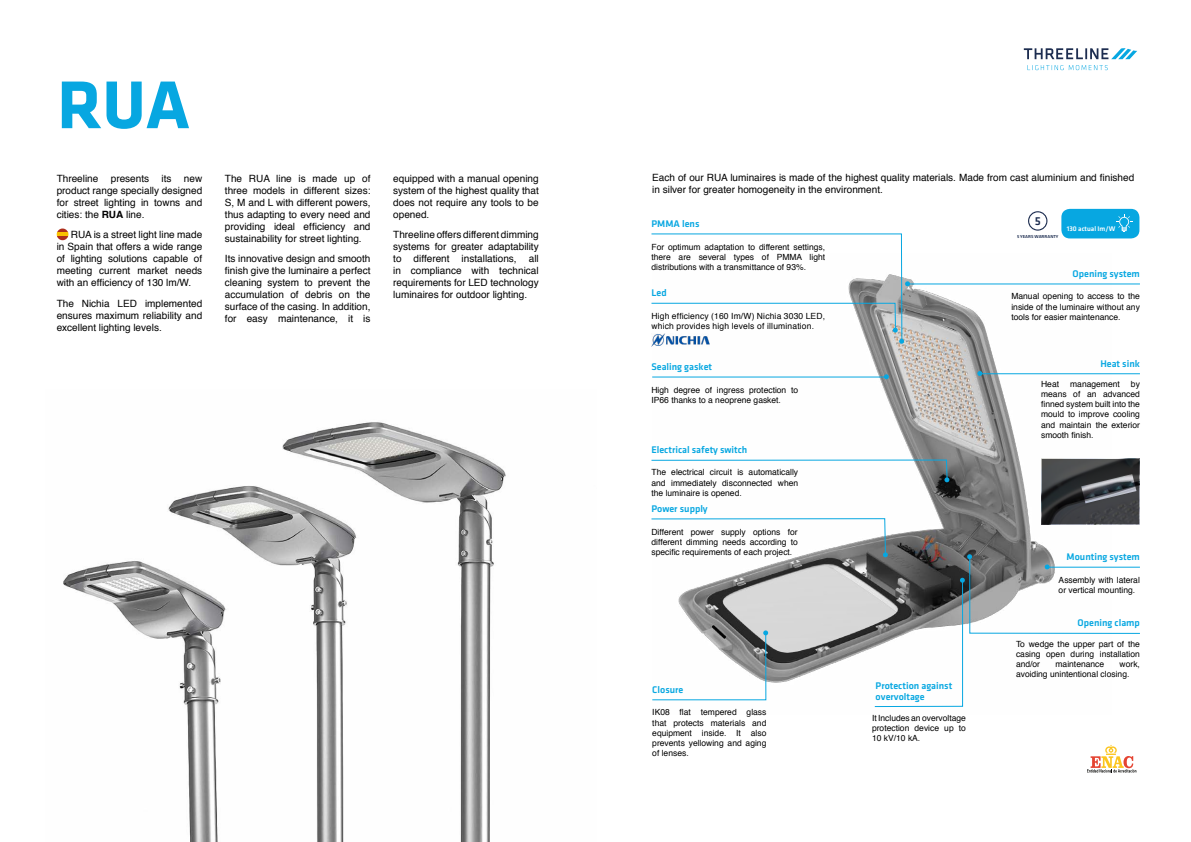
<style>
.page{position:relative;width:1191px;height:842px;background:#fff}
.page>*{position:absolute;margin:0;border:0;box-sizing:border-box;transform-origin:0 0}
.t1{font:700 70px "Klavika";color:#07a7e1}
.t2{font:500 12px "Klavika";color:#1d2d50}
.t3{font:10px/12px "Helvetica";color:#000;text-align:justify}
.t4{font:500 10px/11px "Klavika";color:#07a7e1}
.t5{font:8.5px/10.2px "Helvetica";color:#000;text-align:justify}
.t6{font:8.5px/10.2px "Helvetica";letter-spacing:.02em;color:#000}
.t7{font:500 7px "Klavika";color:#fff}
.t8{font:500 4.5px "Klavika";color:#1d2d50}
.s1{font-weight:700}
</style>
<div class="page">
<svg style="left:1027px;top:65px;width:80px;height:5px"></svg>
<svg style="left:1023px;top:48px;width:114px;height:11px"></svg>
<div style="left:1061px;top:209px;width:78px;height:29px;background:#07a7e1;border-radius:9px"></div>
<img style="left:63px;top:422px;width:443px;height:420px">
<img style="left:652px;top:279px;width:459px;height:429px">
<hr style="left:652px;top:377px;width:235px;height:1px;background:#07a7e1">
<svg style="left:884px;top:374px;width:5px;height:5px"></svg>
<hr style="left:908px;top:284px;width:232px;height:1px;background:#07a7e1">
<svg style="left:651px;top:233px;width:259px;height:111px"></svg>
<hr style="left:980px;top:373px;width:160px;height:1px;background:#07a7e1">
<svg style="left:977px;top:371px;width:5px;height:5px"></svg>
<svg style="left:1087px;top:745px;width:49px;height:27px"></svg>
<svg style="left:57px;top:229px;width:11px;height:3px"></svg>
<hr style="left:57px;top:232px;width:11px;height:4px;background:#fac200">
<svg style="left:57px;top:236px;width:11px;height:4px"></svg>
<svg style="left:1116px;top:214px;width:16px;height:18px"></svg>
<svg style="left:651px;top:459px;width:489px;height:248px"></svg>
<img style="left:651px;top:333px;width:59px;height:13px">
<svg style="left:1028px;top:211px;width:19px;height:20px"></svg>
<h1 class="t1" style="left:57px;top:66px;width:134px">RUA</h1>
<p class="t3" style="left:57px;top:173px;width:147px">Threeline presents its new product range specially designed for street lighting in towns and cities: the <span class="s1">RUA</span> line.</p>
<p class="t3" style="left:57px;top:229px;width:147px;text-indent:14px">RUA is a street light line made in Spain that offers a wide range of lighting solutions capable of meeting current market needs with an efficiency of 130 lm/W.</p>
<p class="t3" style="left:57px;top:298px;width:147px">The Nichia LED implemented ensures maximum reliability and excellent lighting levels.</p>
<p class="t3" style="left:225px;top:173px;width:147px">The RUA line is made up of three models in different sizes:<br>S, M and L with different powers, thus adapting to every need and providing ideal efficiency and sustainability for street lighting.</p>
<p class="t3" style="left:225px;top:253px;width:147px">Its innovative design and smooth finish give the luminaire a perfect cleaning system to prevent the accumulation of debris on the surface of the casing. In addition, for easy maintenance, it is</p>
<p class="t3" style="left:393px;top:172px;width:147px">equipped with a manual opening system of the highest quality that does not require any tools to be opened.</p>
<p class="t3" style="left:393px;top:229px;width:147px">Threeline offers different dimming systems for greater adaptability to different installations, all in compliance with technical requirements for LED technology luminaires for outdoor lighting.</p>
<p class="t3" style="left:652px;top:172px;width:483px">Each of our RUA luminaires is made of the highest quality materials. Made from cast aluminium and finished in silver for greater homogeneity in the environment.</p>
<p class="t4" style="left:651px;top:218px;width:49px">PMMA lens</p>
<p class="t5" style="left:651px;top:242px;width:175px">For optimum adaptation to different settings, there are several types of PMMA light distributions with a transmittance of 93%.</p>
<p class="t4" style="left:651px;top:288px;width:17px">Led</p>
<p class="t6" style="left:651px;top:311px;width:175px">High efficiency (160 Im/W) Nichia 3030 LED, which provides high levels of illumination.</p>
<p class="t4" style="left:651px;top:361px;width:62px">Sealing gasket</p>
<p class="t5" style="left:651px;top:385px;width:148px">High degree of ingress protection to<br>IP66 thanks to a neoprene gasket.</p>
<p class="t4" style="left:651px;top:444px;width:97px">Electrical safety switch</p>
<p class="t5" style="left:651px;top:468px;width:148px">The electrical circuit is automatically and immediately disconnected when the luminaire is opened.</p>
<p class="t5" style="left:651px;top:527px;width:148px">Different power supply options for different dimming needs according to specific requirements of each project.</p>
<p class="t4" style="left:651px;top:503px;width:58px">Power supply</p>
<p class="t4" style="left:652px;top:684px;width:33px">Closure</p>
<p class="t5" style="left:652px;top:708px;width:116px">IK08 flat tempered glass that protects materials and equipment inside. It also prevents yellowing and aging of lenses.</p>
<p class="t2" style="left:1034px;top:215px;width:8px">5</p>
<p class="t8" style="left:1017px;top:234px;width:43px">5 YEARS WARRANTY</p>
<p class="t7" style="left:1066px;top:224px;width:50px">130 actual Im/W</p>
<p class="t4" style="left:1072px;top:268px;width:69px">Opening system</p>
<p class="t5" style="left:1011px;top:292px;width:130px">Manual opening to access to the inside of the luminaire without any tools for easier maintenance.</p>
<p class="t4" style="left:1100px;top:358px;width:41px">Heat sink</p>
<p class="t5" style="left:1041px;top:379px;width:100px;text-indent:90px">by means of an advanced finned system built into the mould to improve cooling and maintain the exterior smooth finish.</p>
<p class="t5" style="left:1041px;top:379px;width:19px">Heat</p>
<p class="t5" style="left:1070px;top:379px;width:51px">management</p>
<p class="t4" style="left:875px;top:680px;width:78px">Protection against overvoltage</p>
<p class="t5" style="left:872px;top:713px;width:95px">It Includes an overvoltage protection device up to 10 kV/10 kA.</p>
<p class="t4" style="left:1066px;top:552px;width:75px">Mounting system</p>
<p class="t5" style="left:1058px;top:575px;width:83px">Assembly with lateral or vertical mounting.</p>
<p class="t4" style="left:1077px;top:617px;width:64px">Opening clamp</p>
<p class="t5" style="left:1016px;top:639px;width:125px">To wedge the upper part of the casing open during installation and/or</p>
<p class="t5" style="left:1016px;top:659px;width:125px;text-indent:104px">work, avoiding unintentional closing.</p>
<p class="t5" style="left:1055px;top:659px;width:50px">maintenance</p>
</div>
